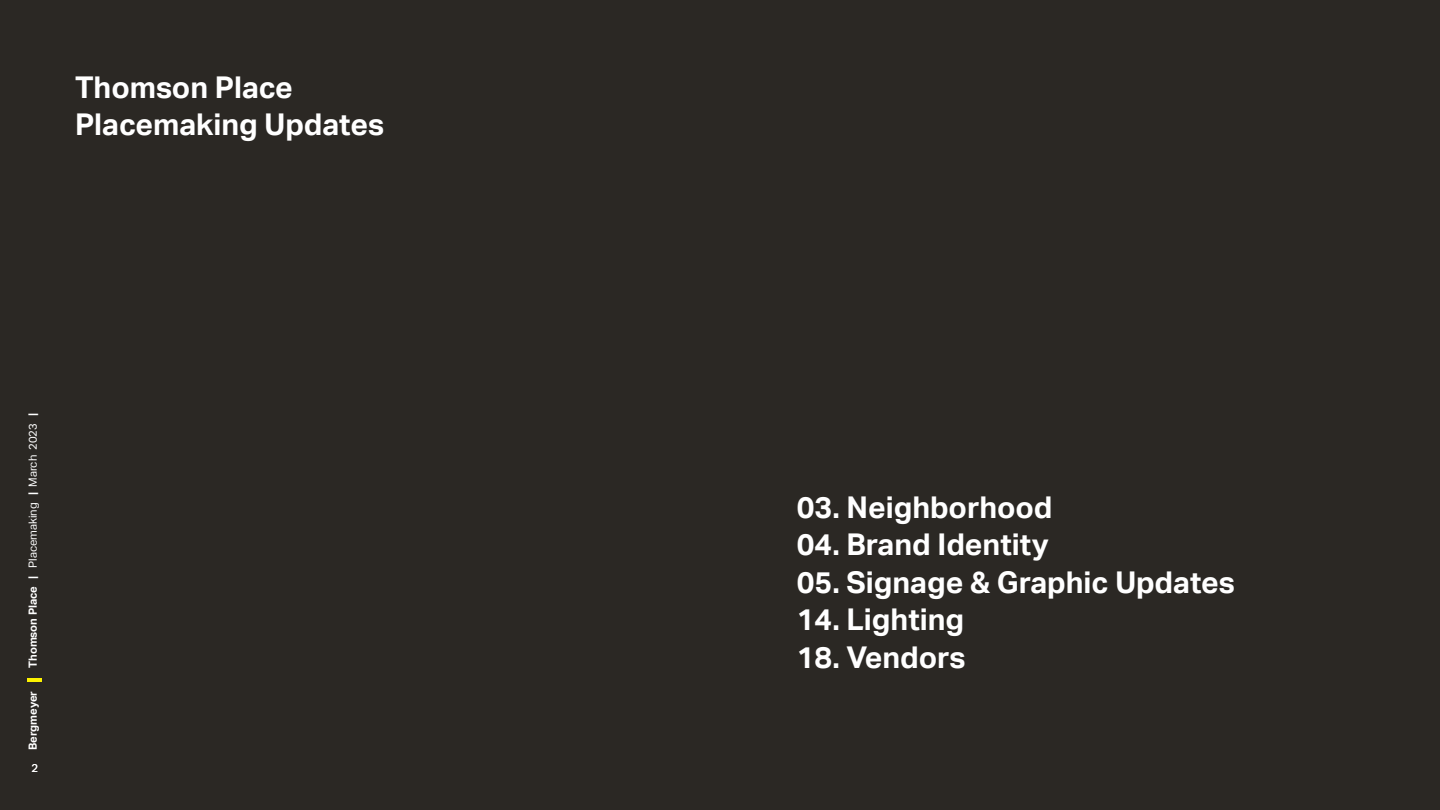
<style>
.page{position:relative;width:1440px;height:810px;background:#2b2824}
.page>*{position:absolute;margin:0;border:0;box-sizing:border-box;transform-origin:0 0}
.Caption_No_Space{font:700 30px "Aktiv Grotesk";color:#fff}
.t1{font:700 11.25px "Aktiv Grotesk";color:#fff}
.t2{font:11.25px "Aktiv Grotesk";color:#fff}
.s1{color:#231f20}
.s2{font-weight:400}
</style>
<div class="page">
<hr style="left:27px;top:678px;width:15px;height:3px;background:#fcf200">
<p class="Caption_No_Space" style="left:75px;top:70px;width:219px">Thomson Place</p>
<p class="Caption_No_Space" style="left:75px;top:107px;width:311px">Placemaking Updates</p>
<p class="t1" style="left:26px;top:750px;width:339px;rotate:-90deg">Bergmeyer <span class="s1">|</span> Thomson Place | <span class="s2">Placemaking</span> | <span class="s2">March 2023</span> |</p>
<p class="t2" style="left:31px;top:761px;width:8px">2</p>
<p class="Caption_No_Space" style="left:797px;top:490px;width:257px">03. Neighborhood</p>
<p class="Caption_No_Space" style="left:797px;top:527px;width:253px">04. Brand Identity</p>
<p class="Caption_No_Space" style="left:797px;top:565px;width:440px">05. Signage &amp; Graphic Updates</p>
<p class="Caption_No_Space" style="left:797px;top:602px;width:169px">14. Lighting</p>
<p class="Caption_No_Space" style="left:797px;top:640px;width:170px">18. Vendors</p>
</div>
